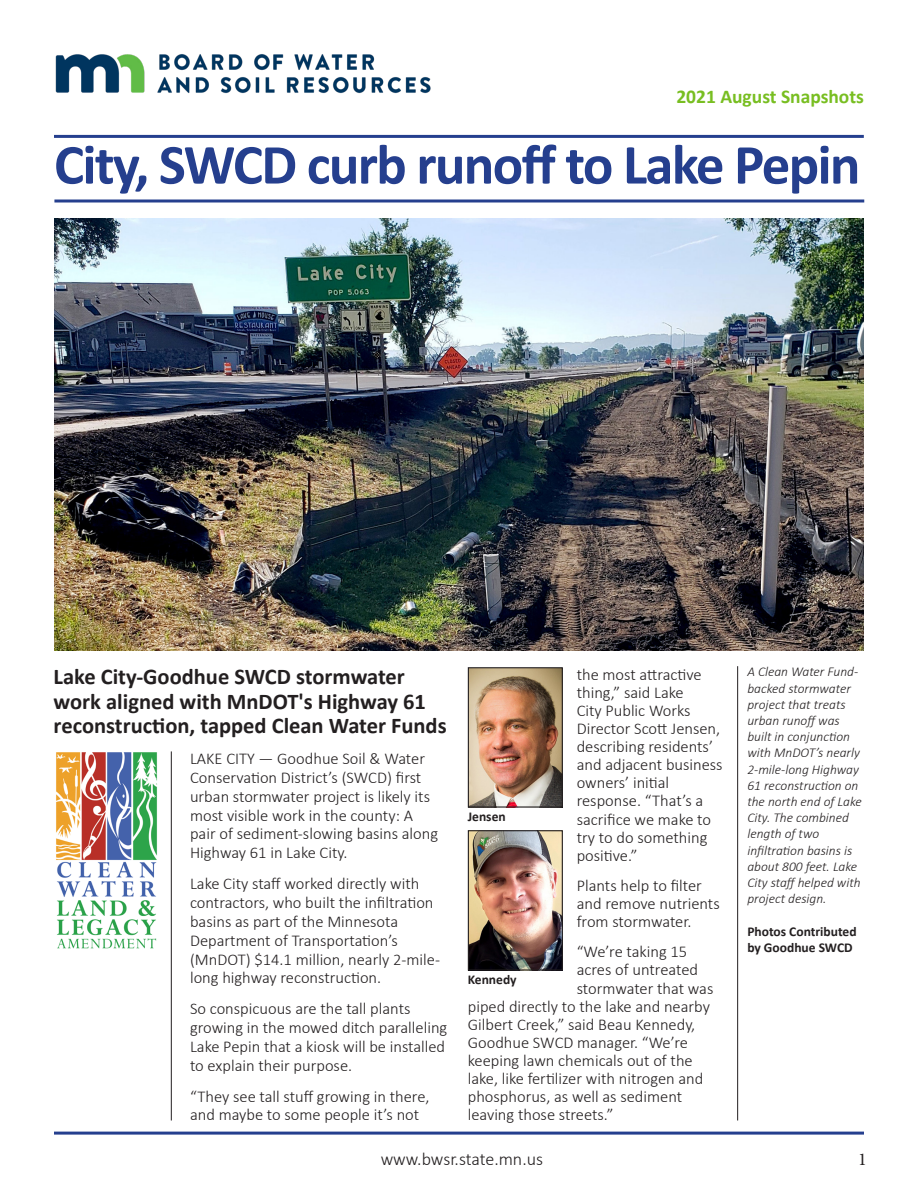
<style>
.page{position:relative;width:918px;height:1188px;background:#fff}
.page>*{position:absolute;margin:0;border:0;box-sizing:border-box;transform-origin:0 0}
.t1{font:700 57px "Calibri";letter-spacing:-.03em;color:#253f8e}
.t2{font:700 22.5px/24.3px "Calibri";color:#231f20}
.t3{font:700 19.5px "Calibri";color:#78be21}
.t4{font:300 18px "Calibri";letter-spacing:-.005em;color:#231f20}
.t5{font:18px "Minion Pro";color:#231f20}
.t6{font:300 16.5px/18.9px "Calibri";color:#231f20}
.t7{font:italic 300 13.5px/16.2px "Calibri";color:#231f20}
.t8{font:700 13.5px/16.2px "Calibri";color:#231f20}
</style>
<div class="page">
<hr style="left:54px;top:135px;width:810px;height:3px;background:#253f8e">
<hr style="left:54px;top:200px;width:810px;height:2px;background:#253f8e">
<hr style="left:171px;top:751px;width:1px;height:369px;background:#231f20">
<hr style="left:737px;top:666px;width:1px;height:454px;background:#231f20">
<hr style="left:54px;top:1132px;width:810px;height:3px;background:#253f8e">
<img style="left:470px;top:669px;width:91px;height:137px">
<div style="left:468px;top:667px;width:95px;height:141px;border:1px solid #231f20"></div>
<img style="left:470px;top:832px;width:91px;height:137px">
<div style="left:468px;top:830px;width:95px;height:141px;border:1px solid #231f20"></div>
<img style="left:54px;top:219px;width:810px;height:431px">
<img style="left:56px;top:752px;width:101px;height:197px">
<img style="left:55px;top:54px;width:376px;height:40px">
<p class="t3" style="left:676px;top:83px;width:189px">2021 August Snapshots</p>
<p class="t1" style="left:54px;top:124px;width:808px">City, SWCD curb runoff to Lake Pepin</p>
<p class="t2" style="left:54px;top:664px;width:395px">Lake City-Goodhue SWCD stormwater work aligned with MnDOT's Highway 61 reconstruction, tapped Clean Water Funds</p>
<p class="t6" style="left:190px;top:749px;width:250px">LAKE CITY — Goodhue Soil &amp; Water Conservation District’s (SWCD) first urban stormwater project is likely its most visible work in the county: A pair of sediment-slowing basins along Highway 61 in Lake City.</p>
<p class="t6" style="left:190px;top:874px;width:252px">Lake City staff worked directly with contractors, who built the infiltration basins as part of the Minnesota Department of Transportation’s (MnDOT) $14.1 million, nearly 2-mile&shy;long highway reconstruction.</p>
<p class="t6" style="left:190px;top:999px;width:259px">So conspicuous are the tall plants growing in the mowed ditch paralleling Lake Pepin that a kiosk will be installed to explain their purpose.</p>
<p class="t6" style="left:190px;top:1087px;width:241px">“They see tall stuff growing in there, and maybe to some people it’s not</p>
<p class="t6" style="left:577px;top:665px;width:147px;line-height:18.1px">the most attractive thing,” said Lake<br>City Public Works<br>Director Scott Jensen, describing residents’ and adjacent business owners’ initial response. “That’s a sacrifice we make to try to do something positive.”</p>
<p class="t6" style="left:577px;top:876px;width:145px;line-height:18.1px">Plants help to filter and remove nutrients from stormwater.</p>
<p class="t6" style="left:577px;top:942px;width:112px">“We’re taking 15</p>
<p class="t6" style="left:577px;top:960px;width:123px">acres of untreated</p>
<p class="t6" style="left:577px;top:978px;width:138px">stormwater that was</p>
<p class="t6" style="left:468px;top:997px;width:244px">piped directly to the lake and nearby</p>
<p class="t6" style="left:468px;top:1015px;width:229px">Gilbert Creek,” said Beau Kennedy,</p>
<p class="t6" style="left:468px;top:1033px;width:222px">Goodhue SWCD manager. “We’re</p>
<p class="t6" style="left:468px;top:1051px;width:227px">keeping lawn chemicals out of the</p>
<p class="t6" style="left:468px;top:1069px;width:237px">lake, like fertilizer with nitrogen and</p>
<p class="t6" style="left:468px;top:1087px;width:216px">phosphorus, as well as sediment</p>
<p class="t6" style="left:468px;top:1105px;width:147px">leaving those streets.”</p>
<p class="t8" style="left:468px;top:808px;width:39px">Jensen</p>
<p class="t8" style="left:468px;top:971px;width:50px">Kennedy</p>
<p class="t7" style="left:747px;top:664px;width:116px">A Clean Water Fund&shy;backed stormwater project that treats urban runoff was built in conjunction with MnDOT’s nearly<br>2-mile-long Highway<br>61 reconstruction on the north end of Lake<br>City. The combined length of two infiltration basins is about 800 feet. Lake<br>City staff helped with project design.</p>
<p class="t8" style="left:747px;top:923px;width:111px">Photos Contributed by Goodhue SWCD</p>
<p class="t4" style="left:381px;top:1148px;width:164px">www.bwsr.state.mn.us</p>
<p class="t5" style="left:858px;top:1147px;width:10px">1</p>
</div>
